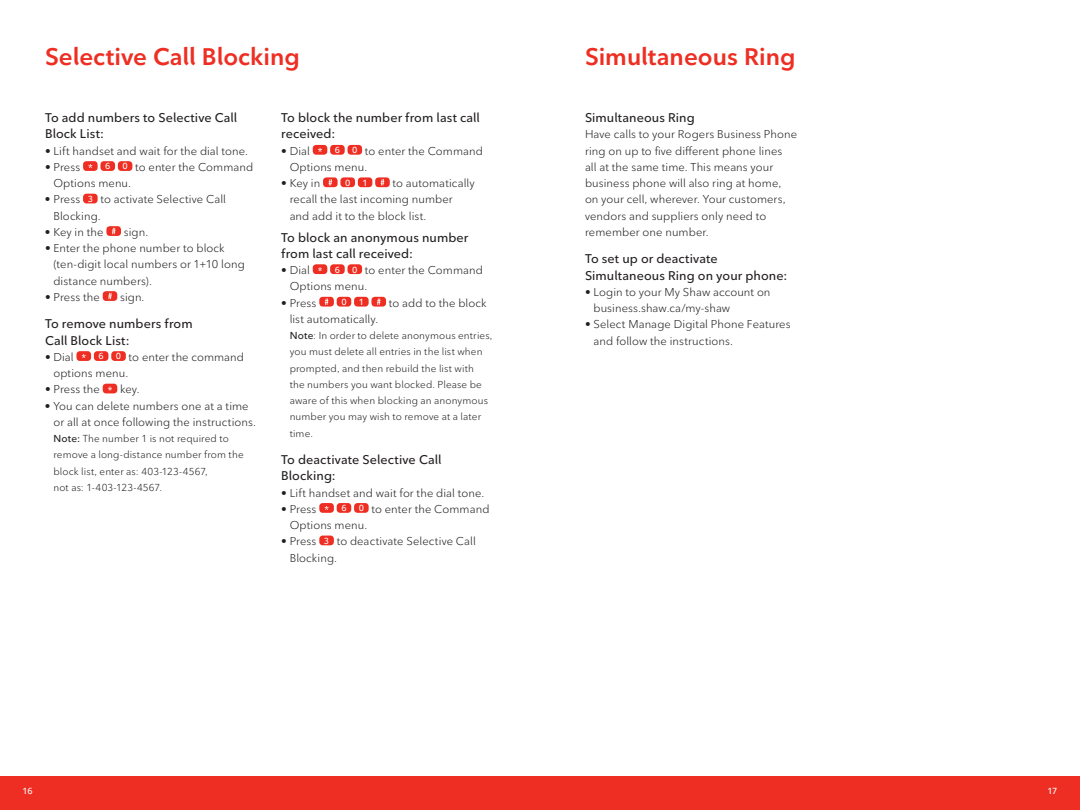
<style>
.page{position:relative;width:1080px;height:810px;background:#fff}
.page>*{position:absolute;margin:0;border:0;box-sizing:border-box;transform-origin:0 0}
.t1{font:600 23.75px "Ted Next";color:#ee2e22}
.t2{font:600 12.5px/16.2px "Ted Next";letter-spacing:.005em;color:#231f20}
.t3{font:11.25px/16.2px "Ted Next";letter-spacing:.01em;color:#231f20}
.t4{font:10px/16.2px "Ted Next";letter-spacing:.015em;color:#231f20}
.t5{font:600 8.75px "Ted Next";color:#fff}
.s1{font-family:"Helvetica Neue LT Std"}
.s2{font-weight:600;font-size:8.75px;color:#fff}
.s3{font-weight:600}
</style>
<div class="page">
<div style="left:0;top:776px;width:540px;height:34px;background:#ee2e22"></div>
<div style="left:540px;top:776px;width:540px;height:34px;background:#ee2e22"></div>
<div style="left:83px;top:161px;width:15px;height:10px;background:#ee2e22;border-radius:3px"></div>
<svg style="left:88px;top:164px;width:4px;height:4px"></svg>
<div style="left:100px;top:161px;width:15px;height:10px;background:#ee2e22;border-radius:3px"></div>
<div style="left:118px;top:161px;width:14px;height:10px;background:#ee2e22;border-radius:3px"></div>
<div style="left:83px;top:194px;width:15px;height:9px;background:#ee2e22;border-radius:3px"></div>
<div style="left:106px;top:226px;width:15px;height:10px;background:#ee2e22;border-radius:3px"></div>
<svg style="left:112px;top:228px;width:4px;height:6px"></svg>
<div style="left:103px;top:291px;width:14px;height:10px;background:#ee2e22;border-radius:3px"></div>
<svg style="left:108px;top:293px;width:4px;height:6px"></svg>
<div style="left:76px;top:351px;width:15px;height:10px;background:#ee2e22;border-radius:3px"></div>
<svg style="left:82px;top:354px;width:4px;height:4px"></svg>
<div style="left:94px;top:351px;width:14px;height:10px;background:#ee2e22;border-radius:3px"></div>
<div style="left:111px;top:351px;width:15px;height:10px;background:#ee2e22;border-radius:3px"></div>
<div style="left:103px;top:384px;width:14px;height:9px;background:#ee2e22;border-radius:3px"></div>
<svg style="left:108px;top:387px;width:4px;height:4px"></svg>
<div style="left:313px;top:145px;width:14px;height:10px;background:#ee2e22;border-radius:3px"></div>
<svg style="left:318px;top:148px;width:4px;height:4px"></svg>
<div style="left:330px;top:145px;width:15px;height:10px;background:#ee2e22;border-radius:3px"></div>
<div style="left:348px;top:145px;width:14px;height:10px;background:#ee2e22;border-radius:3px"></div>
<div style="left:323px;top:177px;width:15px;height:10px;background:#ee2e22;border-radius:3px"></div>
<svg style="left:328px;top:179px;width:4px;height:6px"></svg>
<div style="left:340px;top:177px;width:15px;height:10px;background:#ee2e22;border-radius:3px"></div>
<div style="left:358px;top:177px;width:14px;height:10px;background:#ee2e22;border-radius:3px"></div>
<div style="left:375px;top:177px;width:15px;height:10px;background:#ee2e22;border-radius:3px"></div>
<svg style="left:381px;top:179px;width:3px;height:6px"></svg>
<div style="left:313px;top:264px;width:14px;height:10px;background:#ee2e22;border-radius:3px"></div>
<svg style="left:318px;top:267px;width:4px;height:4px"></svg>
<div style="left:330px;top:264px;width:15px;height:10px;background:#ee2e22;border-radius:3px"></div>
<div style="left:348px;top:264px;width:14px;height:10px;background:#ee2e22;border-radius:3px"></div>
<div style="left:319px;top:297px;width:15px;height:10px;background:#ee2e22;border-radius:3px"></div>
<svg style="left:325px;top:299px;width:3px;height:6px"></svg>
<div style="left:337px;top:297px;width:14px;height:10px;background:#ee2e22;border-radius:3px"></div>
<div style="left:354px;top:297px;width:15px;height:10px;background:#ee2e22;border-radius:3px"></div>
<div style="left:371px;top:297px;width:15px;height:10px;background:#ee2e22;border-radius:3px"></div>
<svg style="left:377px;top:299px;width:4px;height:6px"></svg>
<div style="left:319px;top:503px;width:15px;height:10px;background:#ee2e22;border-radius:3px"></div>
<div style="left:337px;top:503px;width:14px;height:10px;background:#ee2e22;border-radius:3px"></div>
<div style="left:354px;top:503px;width:15px;height:10px;background:#ee2e22;border-radius:3px"></div>
<div style="left:319px;top:536px;width:15px;height:9px;background:#ee2e22;border-radius:3px"></div>
<h1 class="t1" style="left:45px;top:43px;width:256px">Selective Call Blocking</h1>
<h1 class="t1" style="left:585px;top:43px;width:212px">Simultaneous Ring</h1>
<p class="t2" style="left:45px;top:110px;width:194px">To add numbers to Selective Call<br>Block List:</p>
<p class="t3" style="left:45px;top:143px;width:205px"><span class="s1">•</span> Lift handset and wait for the dial tone.</p>
<p class="t3" style="left:45px;top:159px;width:37px"><span class="s1">•</span> Press</p>
<p class="t5" style="left:105px;top:161px;width:7px">6</p>
<p class="t3" style="left:53px;top:159px;width:201px;text-indent:69px"><span class="s2">0</span> to enter the Command<br>Options menu.</p>
<p class="t3" style="left:53px;top:191px;width:174px;text-indent:-8px"><span class="s1">•</span> Press <span class="s2">3</span> to activate Selective Call<br>Blocking.</p>
<p class="t3" style="left:45px;top:224px;width:60px"><span class="s1">•</span> Key in the</p>
<p class="t3" style="left:124px;top:224px;width:26px">sign.</p>
<p class="t3" style="left:53px;top:240px;width:193px;text-indent:-8px"><span class="s1">•</span> Enter the phone number to block (ten-digit local numbers or 1+10 long distance numbers).</p>
<p class="t3" style="left:45px;top:289px;width:56px"><span class="s1">•</span> Press the</p>
<p class="t3" style="left:120px;top:289px;width:26px">sign.</p>
<p class="t2" style="left:45px;top:316px;width:149px">To remove numbers from<br>Call Block List:</p>
<p class="t3" style="left:45px;top:349px;width:30px"><span class="s1">•</span> Dial</p>
<p class="t5" style="left:99px;top:351px;width:7px">6</p>
<p class="t3" style="left:53px;top:349px;width:192px;text-indent:63px"><span class="s2">0</span> to enter the command options menu.</p>
<p class="t3" style="left:45px;top:381px;width:56px"><span class="s1">•</span> Press the</p>
<p class="t3" style="left:120px;top:381px;width:21px">key.</p>
<p class="t3" style="left:53px;top:398px;width:204px;text-indent:-8px"><span class="s1">•</span> You can delete numbers one at a time or all at once following the instructions.</p>
<p class="t4" style="left:53px;top:431px;width:192px"><span class="s3">Note:</span> The number 1 is not required to remove a long-distance number from the block list, enter as: 403-123-4567,<br>not as: 1-403-123-4567.</p>
<p class="t2" style="left:281px;top:110px;width:200px">To block the number from last call received:</p>
<p class="t3" style="left:281px;top:143px;width:30px"><span class="s1">•</span> Dial</p>
<p class="t5" style="left:335px;top:145px;width:7px">6</p>
<p class="t3" style="left:290px;top:143px;width:195px;text-indent:63px"><span class="s2">0</span> to enter the Command<br>Options menu.</p>
<p class="t3" style="left:281px;top:175px;width:40px"><span class="s1">•</span> Key in</p>
<p class="t5" style="left:345px;top:177px;width:7px">0</p>
<p class="t5" style="left:362px;top:177px;width:7px">1</p>
<p class="t3" style="left:290px;top:175px;width:186px;text-indent:103px">to automatically recall the last incoming number and add it to the block list.</p>
<p class="t2" style="left:281px;top:229px;width:189px">To block an anonymous number from last call received:</p>
<p class="t3" style="left:281px;top:262px;width:30px"><span class="s1">•</span> Dial</p>
<p class="t5" style="left:335px;top:264px;width:7px">6</p>
<p class="t3" style="left:290px;top:262px;width:195px;text-indent:63px"><span class="s2">0</span> to enter the Command<br>Options menu.</p>
<p class="t3" style="left:281px;top:295px;width:37px"><span class="s1">•</span> Press</p>
<p class="t5" style="left:341px;top:297px;width:7px">0</p>
<p class="t5" style="left:359px;top:297px;width:7px">1</p>
<p class="t3" style="left:389px;top:295px;width:99px">to add to the block</p>
<p class="t3" style="left:290px;top:311px;width:90px">list automatically.</p>
<p class="t4" style="left:290px;top:327px;width:204px"><span class="s3">Note</span>: In order to delete anonymous entries, you must delete all entries in the list when prompted, and then rebuild the list with<br>the numbers you want blocked. Please be aware of this when blocking an anonymous number you may wish to remove at a later time.</p>
<p class="t2" style="left:281px;top:452px;width:162px">To deactivate Selective Call<br>Blocking:</p>
<p class="t3" style="left:281px;top:485px;width:205px"><span class="s1">•</span> Lift handset and wait for the dial tone.</p>
<p class="t3" style="left:281px;top:501px;width:37px"><span class="s1">•</span> Press</p>
<p class="t5" style="left:341px;top:503px;width:7px">6</p>
<p class="t3" style="left:290px;top:501px;width:201px;text-indent:69px"><span class="s2">0</span> to enter the Command<br>Options menu.</p>
<p class="t3" style="left:290px;top:533px;width:188px;text-indent:-8px"><span class="s1">•</span> Press <span class="s2">3</span> to deactivate Selective Call<br>Blocking.</p>
<p class="t2" style="left:585px;top:110px;width:111px">Simultaneous Ring</p>
<p class="t3" style="left:585px;top:126px;width:214px">Have calls to your Rogers Business Phone ring on up to five different phone lines<br>all at the same time. This means your business phone will also ring at home, on your cell, wherever. Your customers, vendors and suppliers only need to remember one number.</p>
<p class="t2" style="left:585px;top:251px;width:204px">To set up or deactivate<br>Simultaneous Ring on your phone:</p>
<p class="t3" style="left:593px;top:284px;width:179px;text-indent:-8px"><span class="s1">•</span> Login to your My Shaw account on business.shaw.ca/my-shaw</p>
<p class="t3" style="left:593px;top:316px;width:199px;text-indent:-8px"><span class="s1">•</span> Select Manage Digital Phone Features and follow the instructions.</p>
<p class="t5" style="left:23px;top:786px;width:12px">16</p>
<p class="t5" style="left:1047px;top:786px;width:12px">17</p>
</div>
